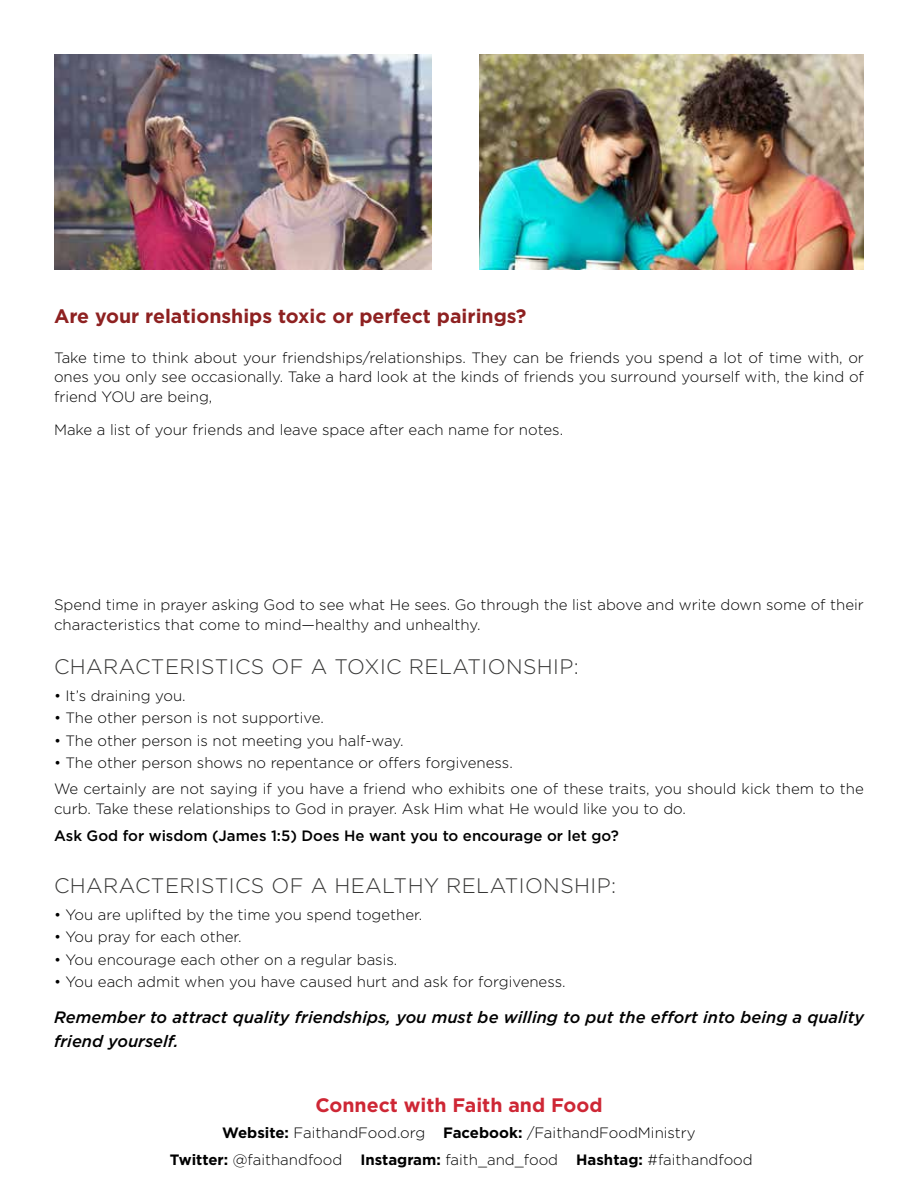
<style>
.page{position:relative;width:918px;height:1188px;background:#fff}
.page>*{position:absolute;margin:0;border:0;box-sizing:border-box;transform-origin:0 0}
.t1{font:300 21px "Gotham HTF";letter-spacing:.02em;color:#363635}
.t2{font:700 19.5px "Gotham HTF";color:#8e2121}
.t3{font:700 19.5px "Gotham HTF";color:#ce2735}
.t4{font:italic 500 16.5px/24px "Gotham HTF";color:#000}
.t5{font:300 15px/19.5px "Gotham HTF";color:#000}
.t6{font:500 15px "Gotham HTF";color:#000}
.s1{font-weight:700}
</style>
<div class="page">
<img style="left:54px;top:54px;width:378px;height:216px">
<img style="left:479px;top:54px;width:385px;height:216px">
<h2 class="t2" style="left:54px;top:305px;width:474px">Are your relationships toxic or perfect pairings?</h2>
<p class="t5" style="left:54px;top:347px;width:812px;text-align:justify">Take time to think about your friendships/relationships. They can be friends you spend a lot of time with, or ones you only see occasionally. Take a hard look at the kinds of friends you surround yourself with, the kind of friend YOU are being,</p>
<p class="t5" style="left:54px;top:419px;width:511px">Make a list of your friends and leave space after each name for notes.</p>
<p class="t5" style="left:54px;top:595px;width:811px">Spend time in prayer asking God to see what He sees. Go through the list above and write down some of their characteristics that come to mind—healthy and unhealthy.</p>
<h1 class="t1" style="left:54px;top:655px;width:526px">CHARACTERISTICS OF A TOXIC RELATIONSHIP:</h1>
<p class="t5" style="left:54px;top:685px;width:133px">• It’s draining you.</p>
<p class="t5" style="left:54px;top:708px;width:271px">• The other person is not supportive.</p>
<p class="t5" style="left:54px;top:730px;width:351px">• The other person is not meeting you half-way.</p>
<p class="t5" style="left:54px;top:749px;width:811px;line-height:26.2px">• The other person shows no repentance or offers forgiveness.<br>We certainly are not saying if you have a friend who exhibits one of these traits, you should kick them to the</p>
<p class="t5" style="left:54px;top:799px;width:634px">curb. Take these relationships to God in prayer. Ask Him what He would like you to do.</p>
<p class="t6" style="left:54px;top:827px;width:566px">Ask God for wisdom (James 1:5) Does He want you to encourage or let go?</p>
<h1 class="t1" style="left:54px;top:874px;width:564px">CHARACTERISTICS OF A HEALTHY RELATIONSHIP:</h1>
<p class="t5" style="left:54px;top:904px;width:370px">• You are uplifted by the time you spend together.</p>
<p class="t5" style="left:54px;top:927px;width:189px">• You pray for each other.</p>
<p class="t5" style="left:54px;top:949px;width:345px">• You encourage each other on a regular basis.</p>
<p class="t5" style="left:54px;top:972px;width:513px">• You each admit when you have caused hurt and ask for forgiveness.</p>
<p class="t4" style="left:54px;top:1005px;width:812px">Remember to attract quality friendships, you must be willing to put the effort into being a quality friend yourself.</p>
<h2 class="t3" style="left:315px;top:1094px;width:289px">Connect with Faith and Food</h2>
<p class="t5" style="left:170px;top:1119px;width:585px;line-height:27.3px;text-align:center"><span class="s1">Website:</span> FaithandFood.org <span class="s1">Facebook:</span> /FaithandFoodMinistry<br><span class="s1">Twitter:</span> @faithandfood <span class="s1">Instagram:</span> faith_and_food <span class="s1">Hashtag:</span> #faithandfood</p>
</div>
